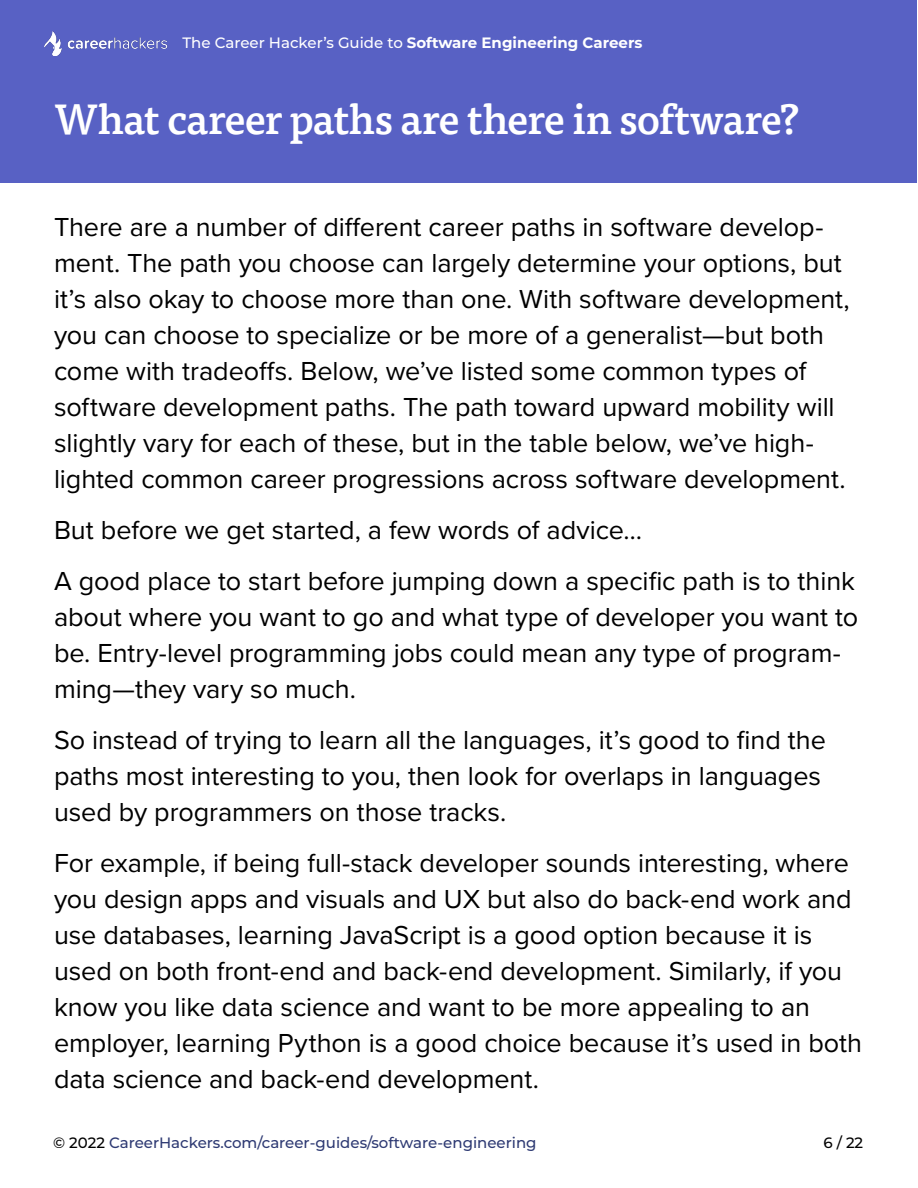
<style>
.page{position:relative;width:918px;height:1188px;background:#fff}
.page>*{position:absolute;margin:0;border:0;box-sizing:border-box;transform-origin:0 0}
.t1{font:500 42px "Tisa Pro";letter-spacing:-.025em;color:#fff}
.t2{font:27px/36px "Proxima Nova";letter-spacing:-.005em;color:#000}
.t3{font:500 15px "Montserrat";color:#2e3a73}
.t4{font:700 15px "Montserrat";color:#fff}
.t5{font:500 15px "Montserrat";color:#000}
.s1{font-weight:500}
.s2{color:#000}
</style>
<div class="page">
<div style="left:1px;top:0;width:916px;height:183px;background:#5861c4"></div>
<p class="t4" style="left:182px;top:32px;width:462px"><span class="s1">The Career Hacker’s Guide to</span> Software Engineering Careers</p>
<h1 class="t1" style="left:54px;top:87px;width:747px">What career paths are there in software?</h1>
<p class="t2" style="left:54px;top:208px;width:797px">There are a number of different career paths in software develop&shy;ment. The path you choose can largely determine your options, but it’s also okay to choose more than one. With software development, you can choose to specialize or be more of a generalist—but both come with tradeoffs. Below, we’ve listed some common types of software development paths. The path toward upward mobility will slightly vary for each of these, but in the table below, we’ve high&shy;lighted common career progressions across software development.</p>
<p class="t2" style="left:54px;top:503px;width:803px;line-height:51px">But before we get started, a few words of advice…<br>A good place to start before jumping down a specific path is to think</p>
<p class="t2" style="left:54px;top:598px;width:806px">about where you want to go and what type of developer you want to be. Entry-level programming jobs could mean any type of program&shy;ming—they vary so much.</p>
<p class="t2" style="left:54px;top:721px;width:773px">So instead of trying to learn all the languages, it’s good to find the paths most interesting to you, then look for overlaps in languages used by programmers on those tracks.</p>
<p class="t2" style="left:54px;top:844px;width:810px">For example, if being full-stack developer sounds interesting, where you design apps and visuals and UX but also do back-end work and use databases, learning JavaScript is a good option because it is used on both front-end and back-end development. Similarly, if you know you like data science and want to be more appealing to an employer, learning Python is a good choice because it’s used in both data science and back-end development.</p>
<p class="t3" style="left:53px;top:1132px;width:485px"><span class="s2">© 2022</span> CareerHackers.com/career-guides/software-engineering</p>
<p class="t5" style="left:823px;top:1132px;width:41px">6 / 22</p>
</div>
